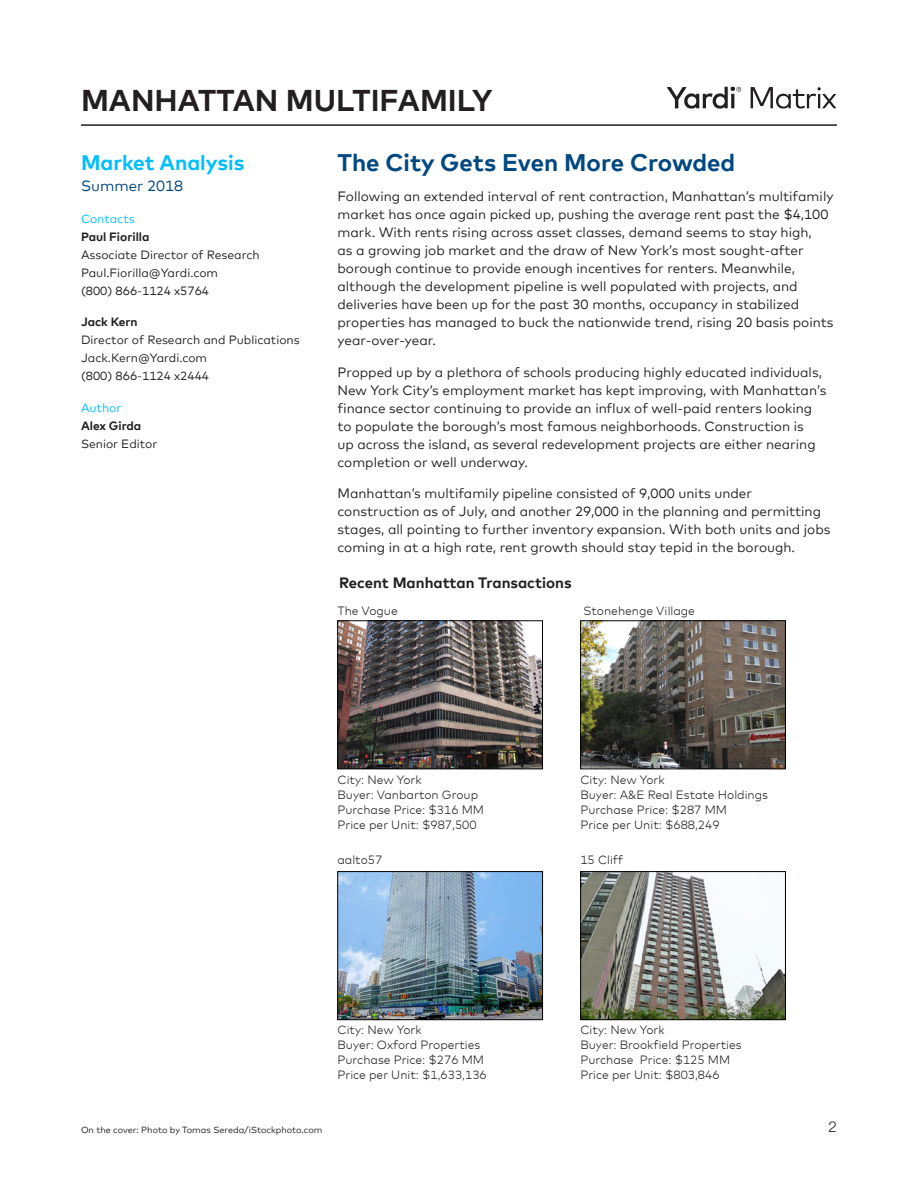
<style>
.page{position:relative;width:918px;height:1188px;background:#fff}
.page>*{position:absolute;margin:0;border:0;box-sizing:border-box;transform-origin:0 0}
.Heading_1{font:700 30px "Mark Offc Pro";color:#231f20}
.Matrix_Head{font:700 24px "Mark Offc Pro";color:#004881}
.Matrix_Body_Note{font:700 21px "Mark Offc Pro";color:#00beff}
.Matrix_Chart_Heads{font:700 15px "Mark Offc Pro";color:#231f20}
.Matrix_Body_Note-2{font:15px "Mark Offc Pro";color:#00467f}
.t1{font:300 15px "Helvetica Neue LT Std";color:#231f20}
.Matrix_Body{font:13.5px/18px "Mark Offc Pro";color:#231f20}
.t2{font:300 12px/15px "Mark Offc Pro";color:#231f20}
.Matrix_Body_Note-3{font:12px/18px "Mark Offc Pro";color:#231f20}
.Matrix_Body_Note-4{font:12px "Mark Offc Pro";color:#00bdff}
.Matrix_Body_Note-5{font:9px "Mark Offc Pro";color:#231f20}
.s1{font-weight:700}
</style>
<div class="page">
<hr style="left:81px;top:124px;width:756px;height:2px;background:#231f20">
<svg style="left:667px;top:86px;width:74px;height:23px"></svg>
<svg style="left:751px;top:87px;width:85px;height:22px"></svg>
<img style="left:582px;top:623px;width:202px;height:144px">
<div style="left:580px;top:621px;width:206px;height:148px;border:1px solid #000"></div>
<img style="left:582px;top:873px;width:202px;height:145px">
<div style="left:580px;top:871px;width:206px;height:149px;border:1px solid #000"></div>
<img style="left:340px;top:623px;width:201px;height:144px">
<div style="left:338px;top:621px;width:205px;height:148px;border:1px solid #000"></div>
<img style="left:340px;top:873px;width:201px;height:145px">
<div style="left:338px;top:871px;width:205px;height:149px;border:1px solid #000"></div>
<p class="Heading_1" style="left:81px;top:77px;width:413px">MANHATTAN MULTIFAMILY</p>
<p class="Matrix_Body_Note" style="left:81px;top:147px;width:165px">Market Analysis</p>
<p class="Matrix_Body_Note-2" style="left:81px;top:175px;width:104px">Summer 2018</p>
<p class="Matrix_Body_Note-4" style="left:81px;top:209px;width:55px">Contacts</p>
<p class="Matrix_Body_Note-3" style="left:81px;top:226px;width:180px"><span class="s1">Paul Fiorilla<br></span>Associate Director of Research<br>Paul.Fiorilla@Yardi.com<br>(800) 866-1124 x5764</p>
<p class="Matrix_Body_Note-3" style="left:81px;top:312px;width:220px"><span class="s1">Jack Kern<br></span>Director of Research and Publications<br>Jack.Kern@Yardi.com<br>(800) 866-1124 x2444</p>
<p class="Matrix_Body_Note-4" style="left:81px;top:398px;width:42px">Author</p>
<p class="Matrix_Body_Note-3" style="left:81px;top:415px;width:78px"><span class="s1">Alex Girda<br></span>Senior Editor</p>
<p class="Matrix_Head" style="left:338px;top:144px;width:399px">The City Gets Even More Crowded</p>
<p class="Matrix_Body" style="left:338px;top:186px;width:498px">Following an extended interval of rent contraction, Manhattan’s multifamily market has once again picked up, pushing the average rent past the $4,100 mark. With rents rising across asset classes, demand seems to stay high,<br>as a growing job market and the draw of New York’s most sought-after borough continue to provide enough incentives for renters. Meanwhile, although the development pipeline is well populated with projects, and deliveries have been up for the past 30 months, occupancy in stabilized properties has managed to buck the nationwide trend, rising 20 basis points year-over-year.</p>
<p class="Matrix_Body" style="left:338px;top:362px;width:490px">Propped up by a plethora of schools producing highly educated individuals, New York City’s employment market has kept improving, with Manhattan’s finance sector continuing to provide an influx of well-paid renters looking to populate the borough’s most famous neighborhoods. Construction is<br>up across the island, as several redevelopment projects are either nearing completion or well underway.</p>
<p class="Matrix_Body" style="left:338px;top:483px;width:494px">Manhattan’s multifamily pipeline consisted of 9,000 units under construction as of July, and another 29,000 in the planning and permitting stages, all pointing to further inventory expansion. With both units and jobs coming in at a high rate, rent growth should stay tepid in the borough.</p>
<p class="Matrix_Chart_Heads" style="left:339px;top:571px;width:234px">Recent Manhattan Transactions</p>
<p class="t2" style="left:338px;top:602px;width:62px">The Vogue</p>
<p class="t2" style="left:584px;top:602px;width:113px">Stonehenge Village</p>
<p class="t2" style="left:338px;top:771px;width:148px">City: New York<br>Buyer: Vanbarton Group<br>Purchase Price: $316 MM</p>
<p class="t2" style="left:338px;top:816px;width:141px">Price per Unit: $987,500</p>
<p class="t2" style="left:338px;top:852px;width:46px">aalto57</p>
<p class="t2" style="left:580px;top:771px;width:86px">City: New York</p>
<p class="t2" style="left:580px;top:786px;width:189px">Buyer: A&amp;E Real Estate Holdings<br>Purchase Price: $287 MM</p>
<p class="t2" style="left:580px;top:816px;width:141px">Price per Unit: $688,249</p>
<p class="t2" style="left:580px;top:852px;width:44px">15 Cliff</p>
<p class="t2" style="left:338px;top:1022px;width:148px">City: New York<br>Buyer: Oxford Properties<br>Purchase Price: $276 MM</p>
<p class="t2" style="left:338px;top:1067px;width:151px">Price per Unit: $1,633,136</p>
<p class="Matrix_Body_Note-5" style="left:81px;top:1123px;width:243px">On the cover: Photo by Tomas Sereda/iStockphoto.com</p>
<p class="t2" style="left:580px;top:1022px;width:163px">City: New York<br>Buyer: Brookfield Properties<br>Purchase Price: $125 MM</p>
<p class="t2" style="left:580px;top:1067px;width:141px">Price per Unit: $803,846</p>
<p class="t1" style="left:829px;top:1118px;width:10px">2</p>
</div>
